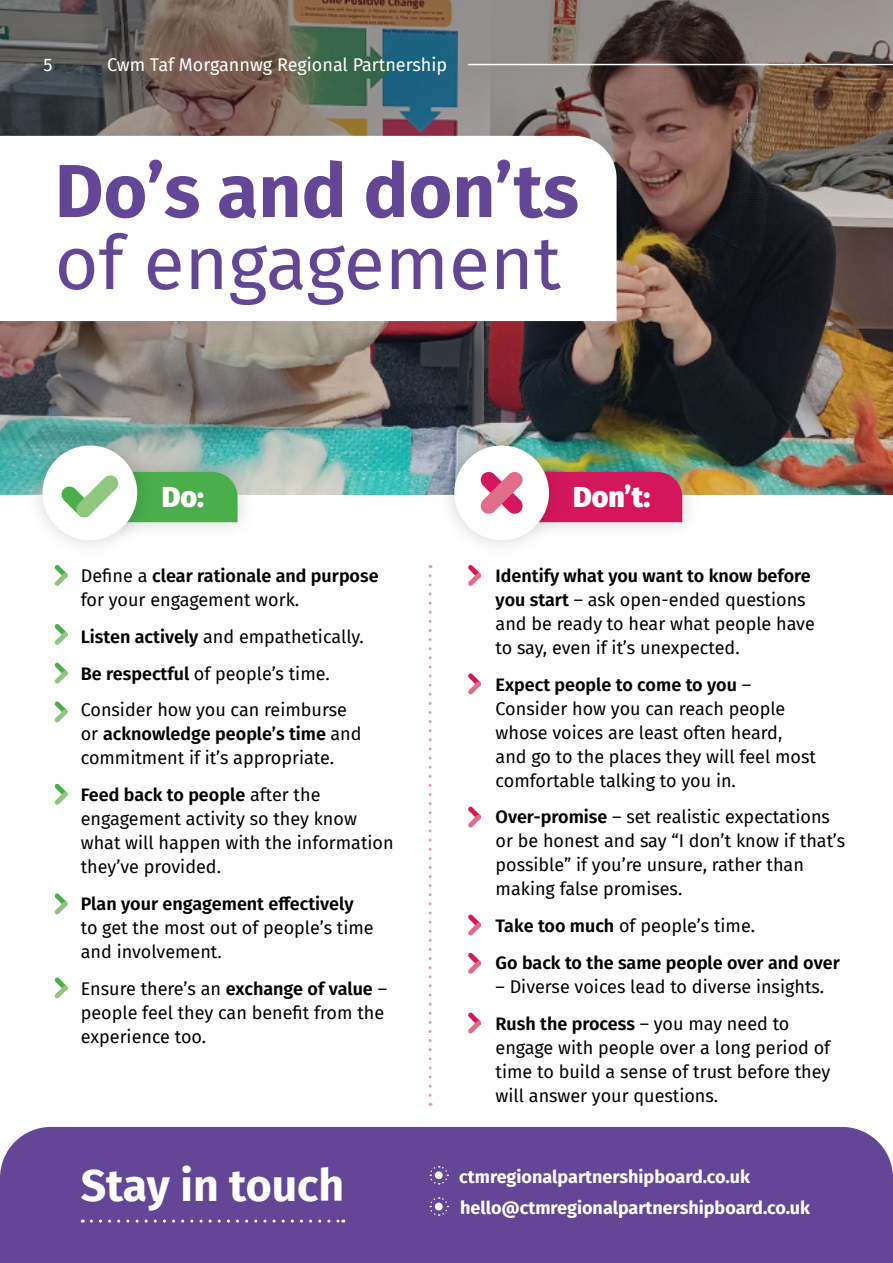
<style>
.page{position:relative;width:893px;height:1263px;background:#fff}
.page>*{position:absolute;margin:0;border:0;box-sizing:border-box;transform-origin:0 0}
.t1{font:700 75px "Fira Sans";color:#634696}
.t2{font:75px "Fira Sans";color:#634696}
.t3{font:700 44.55px "Fira Sans";color:#fff}
.t4{font:900 28.5px "Fira Sans";color:#fff}
.t5{font:18px/24px "Fira Sans";color:#000}
.t6{font:600 18px/36.8px "Fira Sans";color:#000}
.t7{font:700 18px "Fira Sans";color:#fff}
.t8{font:18px "Fira Sans";color:#fff}
.s1{font-weight:600}
.s2{font-weight:400}
</style>
<div class="page">
<img style="left:0;top:0;width:893px;height:494px">
<hr style="left:468px;top:64px;width:424px;height:1px;background:#fff">
<div style="left:89px;top:453px;width:167px;height:89px;background:#000;opacity:.17"></div>
<div style="left:510px;top:453px;width:191px;height:89px;background:#000;opacity:.17"></div>
<div style="left:24px;top:427px;width:132px;height:132px;background:#000;opacity:.17"></div>
<div style="left:43px;top:445px;width:94px;height:95px;background:#fff;border-radius:50%"></div>
<svg style="left:61px;top:472px;width:177px;height:50px"></svg>
<div style="left:435px;top:427px;width:132px;height:132px;background:#000;opacity:.17"></div>
<div style="left:454px;top:445px;width:95px;height:95px;background:#fff;border-radius:50%"></div>
<svg style="left:480px;top:471px;width:202px;height:51px"></svg>
<svg style="left:54px;top:565px;width:14px;height:21px"></svg>
<svg style="left:468px;top:565px;width:13px;height:21px"></svg>
<svg style="left:468px;top:673px;width:13px;height:22px"></svg>
<svg style="left:468px;top:806px;width:13px;height:22px"></svg>
<svg style="left:468px;top:914px;width:13px;height:22px"></svg>
<svg style="left:468px;top:953px;width:13px;height:21px"></svg>
<svg style="left:468px;top:1012px;width:13px;height:22px"></svg>
<svg style="left:54px;top:624px;width:14px;height:21px"></svg>
<svg style="left:54px;top:662px;width:14px;height:22px"></svg>
<svg style="left:54px;top:701px;width:14px;height:21px"></svg>
<svg style="left:54px;top:784px;width:14px;height:21px"></svg>
<svg style="left:54px;top:893px;width:14px;height:22px"></svg>
<svg style="left:54px;top:977px;width:14px;height:22px"></svg>
<svg style="left:429px;top:565px;width:3px;height:530px"></svg>
<div style="left:0;top:1127px;width:893px;height:136px;background:#634696"></div>
<svg style="left:91px;top:1219px;width:253px;height:3px"></svg>
<svg style="left:429px;top:1196px;width:20px;height:20px"></svg>
<svg style="left:429px;top:1165px;width:20px;height:20px"></svg>
<div style="left:435px;top:1171px;width:8px;height:8px;background:#fff;border-radius:50%"></div>
<svg style="left:0;top:136px;width:617px;height:185px"></svg>
<p class="t8" style="left:44px;top:51px;width:11px">5</p>
<p class="t8" style="left:107px;top:51px;width:341px">Cwm Taf Morgannwg Regional Partnership</p>
<h1 class="t1" style="left:55px;top:128px;width:526px">Do’s and don’ts</h1>
<h1 class="t2" style="left:55px;top:206px;width:508px">of engagement</h1>
<h3 class="t4" style="left:162px;top:472px;width:44px">Do:</h3>
<h3 class="t4" style="left:573px;top:472px;width:79px">Don’t:</h3>
<p class="t5" style="left:81px;top:563px;width:299px">Define a <span class="s1">clear rationale and purpose </span>for your engagement work.</p>
<p class="t5" style="left:81px;top:618px;width:285px;line-height:36.8px"><span class="s1">Listen actively</span> and empathetically.<br><span class="s1">Be respectful</span> of people’s time.<br>Consider how you can reimburse</p>
<p class="t5" style="left:81px;top:721px;width:282px">or <span class="s1">acknowledge people’s time</span> and commitment if it’s appropriate.</p>
<p class="t5" style="left:81px;top:782px;width:314px"><span class="s1">Feed back to people</span> after the engagement activity so they know what will happen with the information they’ve provided.</p>
<p class="t6" style="left:81px;top:884px;width:274px">Plan your engagement effectively</p>
<p class="t5" style="left:81px;top:915px;width:294px">to get the most out of people’s time and involvement.</p>
<p class="t5" style="left:81px;top:976px;width:308px">Ensure there’s an <span class="s1">exchange of value</span> – people feel they can benefit from the experience too.</p>
<h2 class="t3" style="left:81px;top:1148px;width:265px">Stay in touch</h2>
<p class="t5" style="left:496px;top:563px;width:321px"><span class="s1">Identify what you want to know before you start</span> – ask open-ended questions and be ready to hear what people have to say, even if it’s unexpected.</p>
<p class="t5" style="left:496px;top:672px;width:322px"><span class="s1">Expect people to come to you</span> – Consider how you can reach people whose voices are least often heard, and go to the places they will feel most comfortable talking to you in.</p>
<p class="t5" style="left:496px;top:804px;width:351px"><span class="s1">Over-promise</span> – set realistic expectations or be honest and say “I don’t know if that’s possible” if you’re unsure, rather than making false promises.</p>
<p class="t6" style="left:496px;top:906px;width:346px">Take too much <span class="s2">of people’s time.<br></span>Go back to the same people over and over</p>
<p class="t5" style="left:496px;top:968px;width:330px;line-height:36.8px">– Diverse voices lead to diverse insights.<br><span class="s1">Rush the process</span> – you may need to</p>
<p class="t5" style="left:496px;top:1035px;width:336px;text-align:justify">engage with people over a long period of time to build a sense of trust before they will answer your questions.</p>
<p class="t7" style="left:459px;top:1161px;width:292px">ctmregionalpartnershipboard.co.uk</p>
<p class="t7" style="left:460px;top:1192px;width:351px">hello@ctmregionalpartnershipboard.co.uk</p>
</div>
